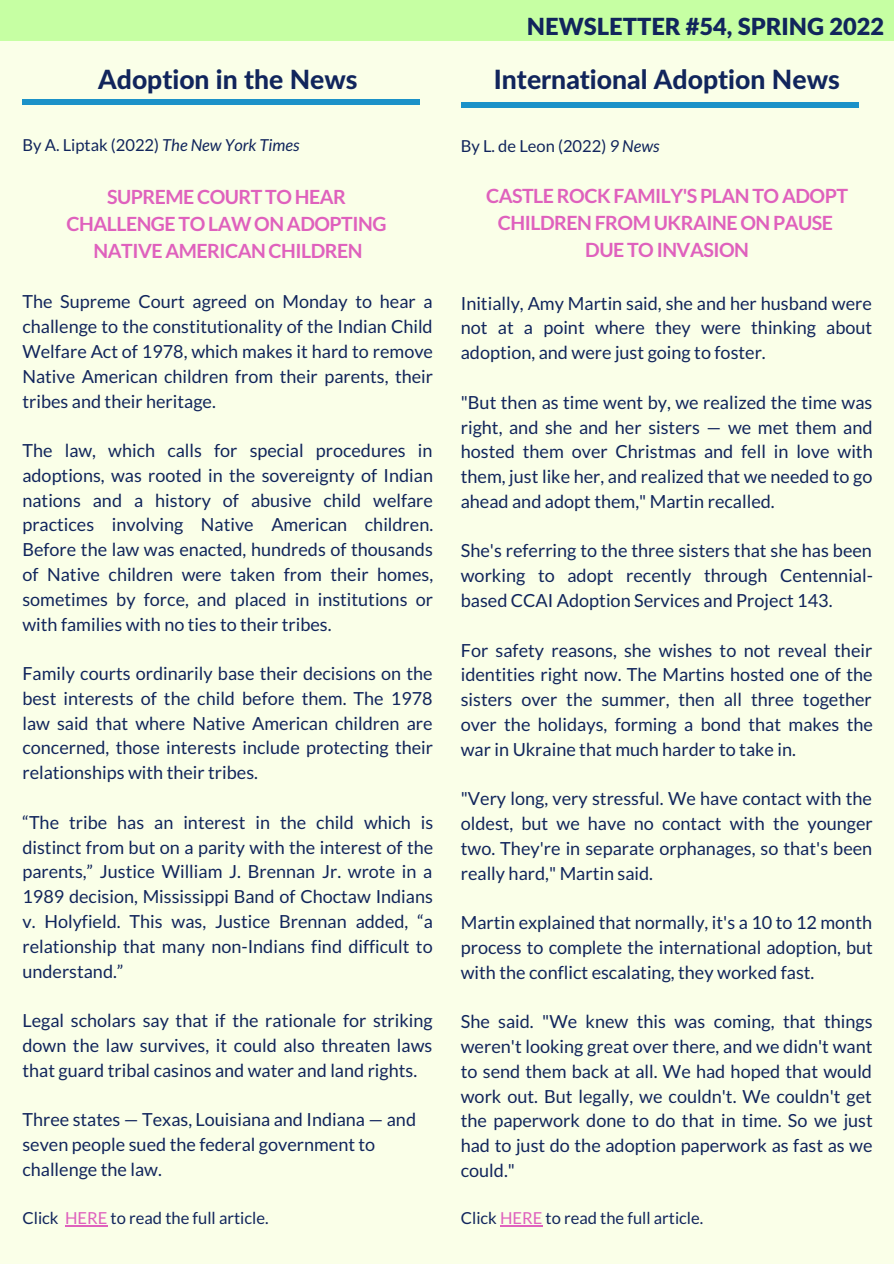
<style>
.page{position:relative;width:894px;height:1264px;background:#fff}
.page>*{position:absolute;margin:0;border:0;box-sizing:border-box;transform-origin:0 0}
.t1{font:800 26.55px "Lato Latin";color:#11255c}
.t2{font:900 23.55px "Lato Latin";color:#11255c}
.t3{font:700 19.5px/27px "Lato";letter-spacing:-.025em;color:#df61bd;text-align:center}
.t4{font:18px/24.8px "Lato";color:#11255c;text-align:justify}
.t5{font:16.5px "Lato";color:#11255c}
.s1{font-style:italic}
.s2{color:#df61bd}
</style>
<div class="page">
<div style="left:0;top:0;width:893px;height:1263px;background:#faffe8"></div>
<div style="left:0;top:0;width:893px;height:41px;background:#c6ffa3"></div>
<hr style="left:65px;top:1225px;width:42px;height:1px;background:#df61bd">
<div style="left:22px;top:99px;width:398px;height:6px;background:#1b92c8"></div>
<hr style="left:500px;top:1225px;width:42px;height:1px;background:#df61bd">
<div style="left:460px;top:102px;width:398px;height:6px;background:#1b92c8"></div>
<p class="t1" style="left:98px;top:68px;width:261px">Adoption in the News</p>
<p class="t5" style="left:22px;top:134px;width:278px">By A. Liptak (2022) <span class="s1">The New York Times</span></p>
<p class="t3" style="left:107px;top:182px;width:240px">SUPREME COURT TO HEAR</p>
<p class="t3" style="left:66px;top:210px;width:321px">CHALLENGE TO LAW ON ADOPTING</p>
<p class="t3" style="left:94px;top:237px;width:270px">NATIVE AMERICAN CHILDREN</p>
<p class="t4" style="left:22px;top:289px;width:412px">The Supreme Court agreed on Monday to hear a challenge to the constitutionality of the Indian Child Welfare Act of 1978, which makes it hard to remove Native American children from their parents, their tribes and their heritage.</p>
<p class="t4" style="left:22px;top:438px;width:412px">The law, which calls for special procedures in adoptions, was rooted in the sovereignty of Indian nations and a history of abusive child welfare practices involving Native American children.<br>Before the law was enacted, hundreds of thousands of Native children were taken from their homes, sometimes by force, and placed in institutions or with families with no ties to their tribes.</p>
<p class="t4" style="left:22px;top:660px;width:412px">Family courts ordinarily base their decisions on the best interests of the child before them. The 1978 law said that where Native American children are concerned, those interests include protecting their relationships with their tribes.</p>
<p class="t4" style="left:22px;top:809px;width:412px">“The tribe has an interest in the child which is distinct from but on a parity with the interest of the parents,” Justice William J. Brennan Jr. wrote in a 1989 decision, Mississippi Band of Choctaw Indians v. Holyfield. This was, Justice Brennan added, “a relationship that many non-Indians find difficult to understand.”</p>
<p class="t4" style="left:22px;top:1007px;width:412px">Legal scholars say that if the rationale for striking down the law survives, it could also threaten laws that guard tribal casinos and water and land rights.</p>
<p class="t4" style="left:22px;top:1106px;width:395px;text-align:left">Three states — Texas, Louisiana and Indiana — and seven people sued the federal government to challenge the law.</p>
<p class="t5" style="left:22px;top:1207px;width:248px">Click <span class="s2">HERE</span> to read the full article.</p>
<p class="t2" style="left:526px;top:16px;width:359px">NEWSLETTER #54, SPRING 2022</p>
<p class="t1" style="left:493px;top:68px;width:347px">International Adoption News</p>
<p class="t5" style="left:460px;top:136px;width:200px">By L. de Leon (2022) <span class="s1">9 News</span></p>
<p class="t3" style="left:486px;top:181px;width:363px">CASTLE ROCK FAMILY'S PLAN TO ADOPT<br>CHILDREN FROM UKRAINE ON PAUSE</p>
<p class="t3" style="left:585px;top:235px;width:165px">DUE TO INVASION</p>
<p class="t4" style="left:460px;top:290px;width:413px">Initially, Amy Martin said, she and her husband were not at a point where they were thinking about adoption, and were just going to foster.</p>
<p class="t4" style="left:460px;top:389px;width:413px">"But then as time went by, we realized the time was right, and she and her sisters — we met them and hosted them over Christmas and fell in love with them, just like her, and realized that we needed to go ahead and adopt them," Martin recalled.</p>
<p class="t4" style="left:460px;top:538px;width:413px">She's referring to the three sisters that she has been working to adopt recently through Centennial&shy;based CCAI Adoption Services and Project 143.</p>
<p class="t4" style="left:460px;top:637px;width:413px">For safety reasons, she wishes to not reveal their identities right now. The Martins hosted one of the sisters over the summer, then all three together over the holidays, forming a bond that makes the war in Ukraine that much harder to take in.</p>
<p class="t4" style="left:460px;top:786px;width:413px">"Very long, very stressful. We have contact with the oldest, but we have no contact with the younger two. They're in separate orphanages, so that's been really hard," Martin said.</p>
<p class="t4" style="left:460px;top:909px;width:413px">Martin explained that normally, it's a 10 to 12 month process to complete the international adoption, but with the conflict escalating, they worked fast.</p>
<p class="t4" style="left:460px;top:1008px;width:413px">She said. "We knew this was coming, that things weren't looking great over there, and we didn't want to send them back at all. We had hoped that would work out. But legally, we couldn't. We couldn't get the paperwork done to do that in time. So we just had to just do the adoption paperwork as fast as we could."</p>
<p class="t5" style="left:460px;top:1207px;width:244px">Click <span class="s2">HERE</span> to read the full article.</p>
</div>
